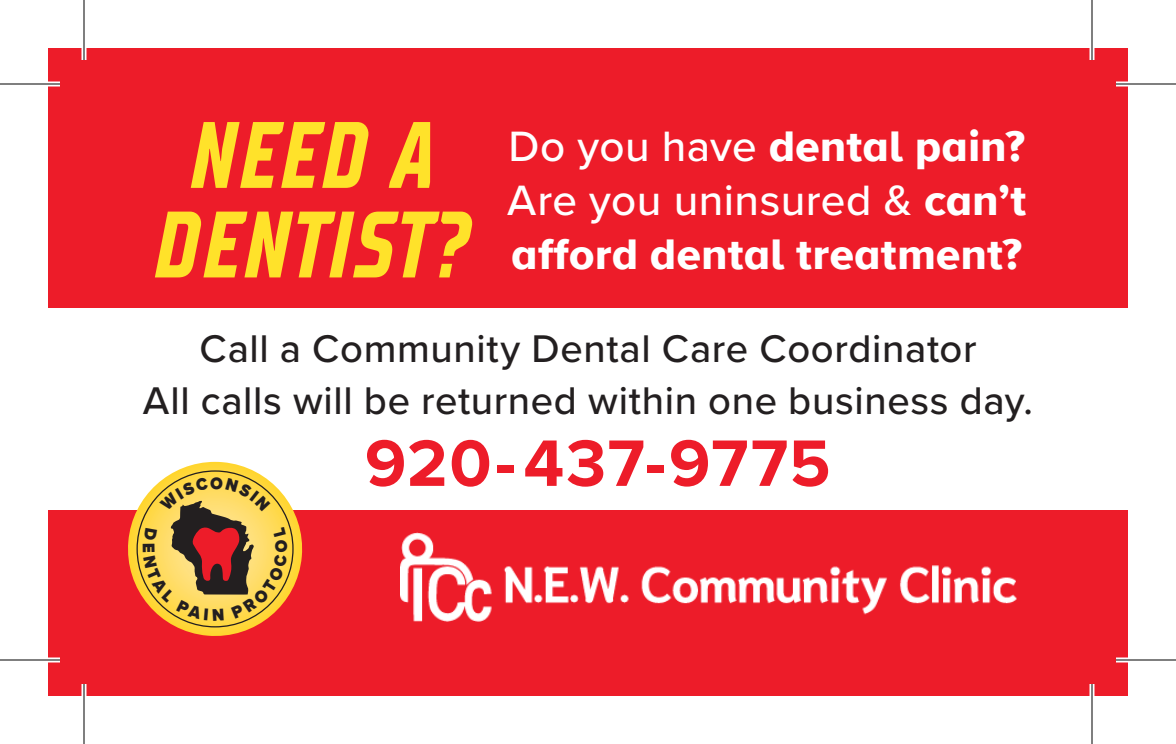
<style>
.page{position:relative;width:1176px;height:744px;background:#fff}
.page>*{position:absolute;margin:0;border:0;box-sizing:border-box;transform-origin:0 0}
.t1{font:italic 700 condensed 94px/89.6px "TT Supermolot Neue";letter-spacing:.025em;color:#ffe22a;text-align:center;scale:.93 1}
.t2{font:700 68px "Proxima Nova";letter-spacing:.025em;color:#ed1c29}
.t3{font:44px "Proxima Nova A Extrabld";letter-spacing:.01em;color:#fff}
.t4{font:500 44px "Proxima Nova";letter-spacing:.01em;color:#fff}
.t5{font:500 40px/52px "Proxima Nova";letter-spacing:.015em;color:#231f20;text-align:center}
.s1{font-family:"Proxima Nova";font-weight:500}
.s2{font-family:"Proxima Nova A Extrabld";font-weight:400}
</style>
<div class="page">
<div style="left:48px;top:510px;width:1080px;height:186px;background:#ed1c29"></div>
<div style="left:48px;top:48px;width:1080px;height:260px;background:#ed1c29"></div>
<img style="left:401px;top:532px;width:616px;height:89px">
<hr style="left:0;top:82px;width:60px;height:4px;background:#fff">
<hr style="left:1116px;top:82px;width:60px;height:4px;background:#fff">
<hr style="left:0;top:658px;width:60px;height:4px;background:#fff">
<hr style="left:1116px;top:658px;width:60px;height:4px;background:#fff">
<hr style="left:82px;top:0;width:4px;height:60px;background:#fff">
<hr style="left:82px;top:684px;width:4px;height:60px;background:#fff">
<hr style="left:1090px;top:0;width:4px;height:60px;background:#fff">
<hr style="left:1090px;top:684px;width:4px;height:60px;background:#fff">
<hr style="left:0;top:83px;width:60px;height:2px;background:#000">
<hr style="left:1116px;top:83px;width:60px;height:2px;background:#000">
<hr style="left:0;top:659px;width:60px;height:2px;background:#000">
<hr style="left:1116px;top:659px;width:60px;height:2px;background:#000">
<hr style="left:83px;top:0;width:2px;height:60px;background:#000">
<hr style="left:83px;top:684px;width:2px;height:60px;background:#000">
<hr style="left:1091px;top:0;width:2px;height:60px;background:#000">
<hr style="left:1091px;top:684px;width:2px;height:60px;background:#000">
<svg style="left:128px;top:462px;width:175px;height:174px"></svg>
<h1 class="t1" style="left:149px;top:112px;width:341px">NEED A<br>DENTIST?</h1>
<p class="t3" style="left:508px;top:113px;width:518px"><span class="s1">Do you have</span> dental pain?</p>
<p class="t4" style="left:507px;top:167px;width:521px">Are you uninsured &amp; <span class="s2">can’t</span></p>
<p class="t3" style="left:511px;top:221px;width:512px">afford dental treatment?</p>
<p class="t5" style="left:143px;top:321px;width:892px">Call a Community Dental Care Coordinator<br>All calls will be returned within one business day.</p>
<h2 class="t2" style="left:365px;top:413px;width:467px">920-437-9775</h2>
</div>
